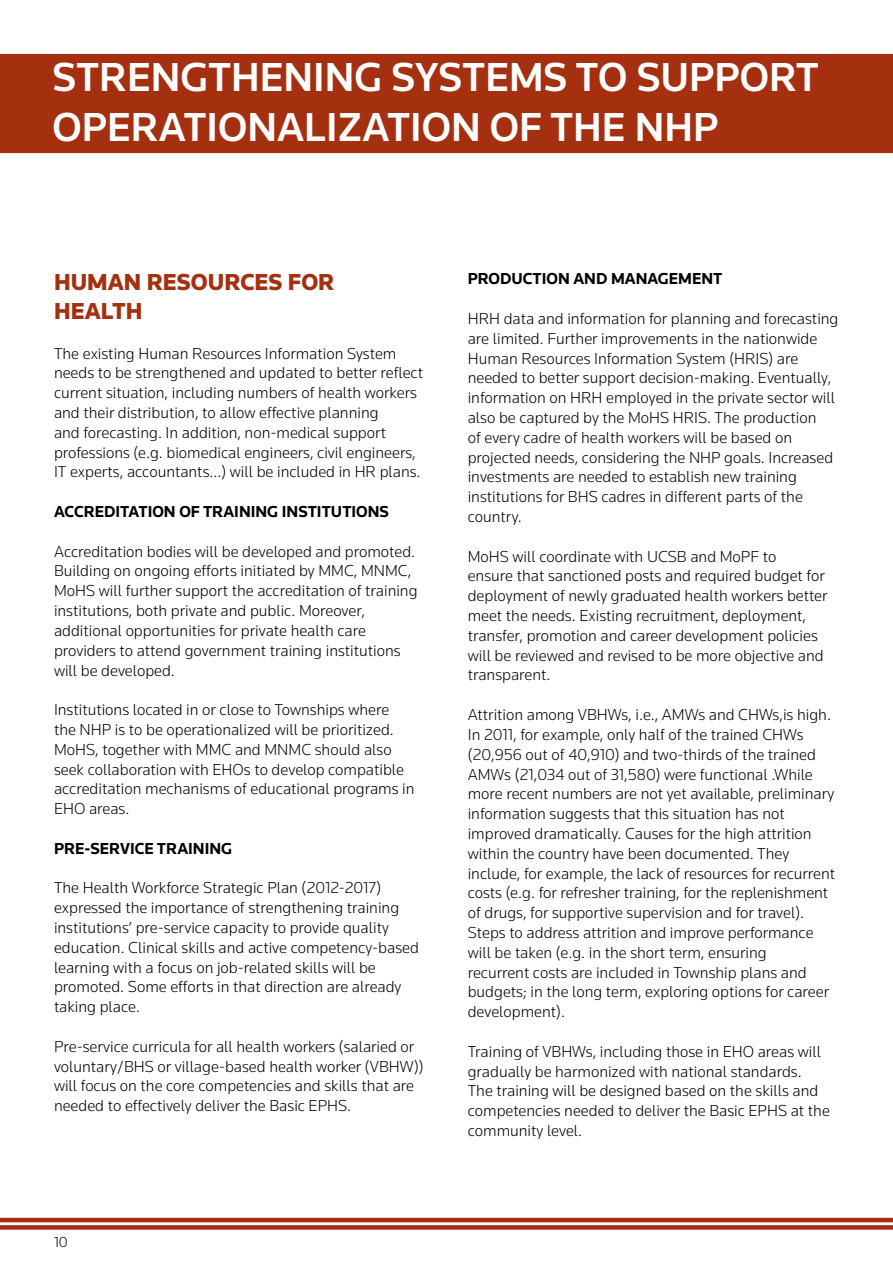
<style>
.page{position:relative;width:893px;height:1263px;background:#fff}
.page>*{position:absolute;margin:0;border:0;box-sizing:border-box;transform-origin:0 0}
.t1{font:500 42px/50.4px "Knowledge";color:#fff}
.t2{font:900 24px/28.8px "Knowledge";color:#a53010}
.t3{font:300 16.5px/19.8px "Knowledge";color:#000}
.t4{font:700 16.5px "Knowledge";color:#000}
.t5{font:300 15px "Knowledge";color:#000}
</style>
<div class="page">
<hr style="left:0;top:1218px;width:893px;height:4px;background:#a53010">
<div style="left:0;top:1225px;width:893px;height:5px;background:#a53010"></div>
<div style="left:1px;top:55px;width:891px;height:97px;background:#a53010"></div>
<div style="left:0;top:54px;width:893px;height:99px;border:2px solid #a53010"></div>
<h1 class="t1" style="left:53px;top:51px;width:768px">STRENGTHENING SYSTEMS TO SUPPORT<br>OPERATIONALIZATION OF THE NHP</h1>
<h2 class="t2" style="left:54px;top:267px;width:282px">HUMAN RESOURCES FOR<br>HEALTH</h2>
<p class="t3" style="left:54px;top:343px;width:371px">The existing Human Resources Information System needs to be strengthened and updated to better reflect current situation, including numbers of health workers and their distribution, to allow effective planning<br>and forecasting. In addition, non-medical support professions (e.g. biomedical engineers, civil engineers, IT experts, accountants…) will be included in HR plans.</p>
<p class="t4" style="left:54px;top:501px;width:337px">ACCREDITATION OF TRAINING INSTITUTIONS</p>
<p class="t3" style="left:54px;top:541px;width:365px">Accreditation bodies will be developed and promoted.<br>Building on ongoing efforts initiated by MMC, MNMC, MoHS will further support the accreditation of training institutions, both private and public. Moreover, additional opportunities for private health care providers to attend government training institutions will be developed.</p>
<p class="t3" style="left:54px;top:699px;width:362px">Institutions located in or close to Townships where the NHP is to be operationalized will be prioritized.<br>MoHS, together with MMC and MNMC should also seek collaboration with EHOs to develop compatible accreditation mechanisms of educational programs in EHO areas.</p>
<p class="t4" style="left:54px;top:838px;width:180px">PRE-SERVICE TRAINING</p>
<p class="t3" style="left:54px;top:878px;width:366px">The Health Workforce Strategic Plan (2012-2017) expressed the importance of strengthening training institutions’ pre-service capacity to provide quality education. Clinical skills and active competency-based learning with a focus on job-related skills will be promoted. Some efforts in that direction are already taking place.</p>
<p class="t3" style="left:54px;top:1036px;width:371px">Pre-service curricula for all health workers (salaried or voluntary/BHS or village-based health worker (VBHW)) will focus on the core competencies and skills that are needed to effectively deliver the Basic EPHS.</p>
<p class="t5" style="left:54px;top:1233px;width:15px">10</p>
<p class="t4" style="left:468px;top:269px;width:256px">PRODUCTION AND MANAGEMENT</p>
<p class="t3" style="left:468px;top:308px;width:372px">HRH data and information for planning and forecasting are limited. Further improvements in the nationwide Human Resources Information System (HRIS) are needed to better support decision-making. Eventually, information on HRH employed in the private sector will also be captured by the MoHS HRIS. The production<br>of every cadre of health workers will be based on projected needs, considering the NHP goals. Increased investments are needed to establish new training institutions for BHS cadres in different parts of the country.</p>
<p class="t3" style="left:468px;top:546px;width:361px">MoHS will coordinate with UCSB and MoPF to<br>ensure that sanctioned posts and required budget for deployment of newly graduated health workers better meet the needs. Existing recruitment, deployment, transfer, promotion and career development policies will be reviewed and revised to be more objective and transparent.</p>
<p class="t3" style="left:468px;top:704px;width:369px">Attrition among VBHWs, i.e., AMWs and CHWs,is high.<br>In 2011, for example, only half of the trained CHWs (20,956 out of 40,910) and two-thirds of the trained AMWs (21,034 out of 31,580) were functional .While more recent numbers are not yet available, preliminary information suggests that this situation has not improved dramatically. Causes for the high attrition within the country have been documented. They include, for example, the lack of resources for recurrent costs (e.g. for refresher training, for the replenishment of drugs, for supportive supervision and for travel).<br>Steps to address attrition and improve performance will be taken (e.g. in the short term, ensuring<br>recurrent costs are included in Township plans and budgets; in the long term, exploring options for career development).</p>
<p class="t3" style="left:468px;top:1041px;width:364px">Training of VBHWs, including those in EHO areas will gradually be harmonized with national standards.<br>The training will be designed based on the skills and competencies needed to deliver the Basic EPHS at the community level.</p>
</div>
